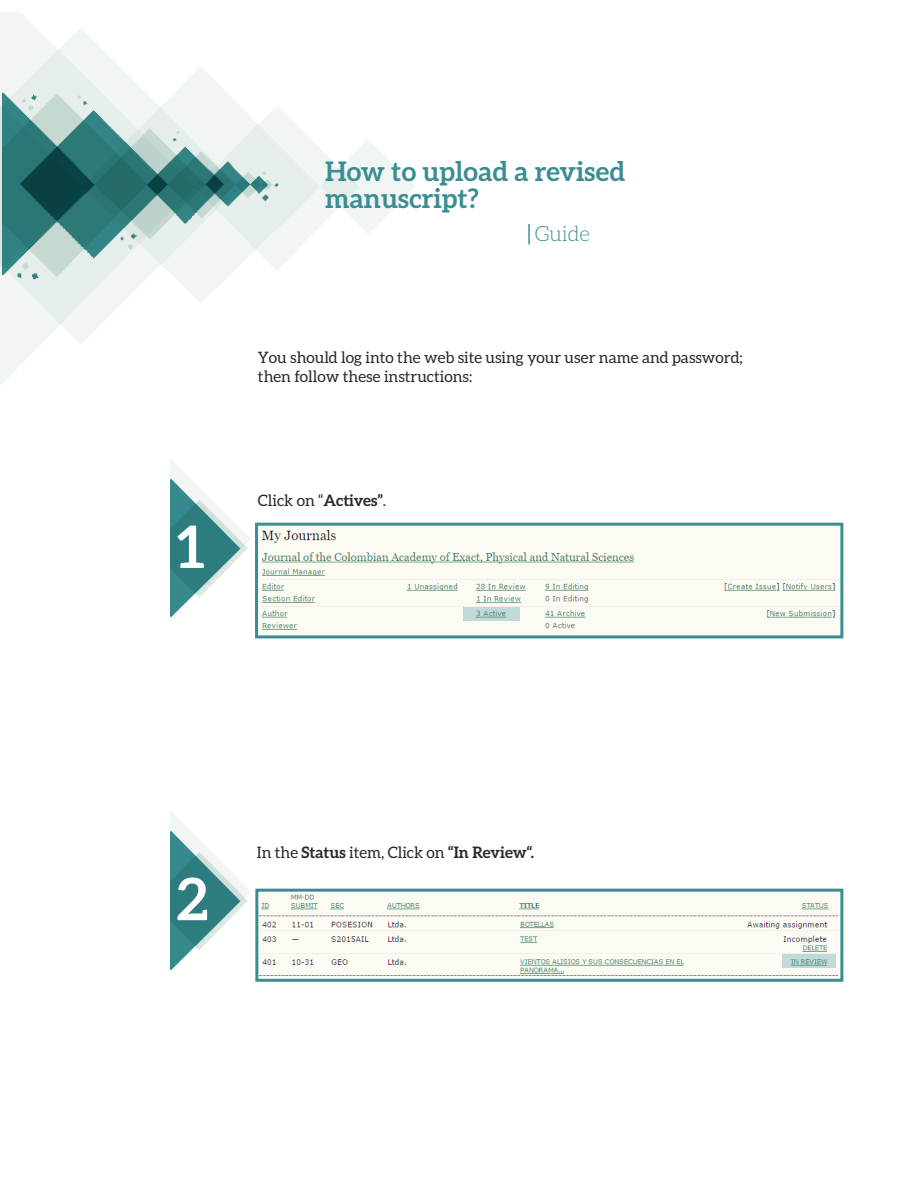
<style>
.page{position:relative;width:918px;height:1188px;background:#fff}
.page>*{position:absolute;margin:0;border:0;box-sizing:border-box;transform-origin:0 0}
.t1{font:700 58.5px "Aleo";color:#fff}
.t2{font:700 27px/27px "Aleo";color:#3a8e93}
.t3{font:300 21px "Aleo";color:#3a8e93}
.t4{font:15.75px/18.9px "Aleo";color:#282827}
.s1{font-weight:700}
</style>
<div class="page">
<img style="left:0;top:13px;width:415px;height:371px">
<hr style="left:528px;top:224px;width:2px;height:20px;background:#3a8e93">
<img style="left:170px;top:459px;width:80px;height:161px">
<img style="left:170px;top:811px;width:81px;height:162px">
<img style="left:259px;top:527px;width:580px;height:107px">
<div style="left:255px;top:523px;width:588px;height:115px;border:3px solid #3a8e93"></div>
<svg style="left:464px;top:607px;width:56px;height:14px"></svg>
<img style="left:259px;top:895px;width:580px;height:80px">
<div style="left:255px;top:889px;width:588px;height:93px;border:3px solid #3a8e93"></div>
<svg style="left:782px;top:955px;width:54px;height:13px"></svg>
<h1 class="t1" style="left:176px;top:513px;width:30px">1</h1>
<h2 class="t2" style="left:325px;top:158px;width:301px">How to upload a revised manuscript?</h2>
<h3 class="t3" style="left:535px;top:222px;width:57px">Guide</h3>
<p class="t4" style="left:258px;top:348px;width:486px">You should log into the web site using your user name and password; then follow these instructions:</p>
<p class="t4" style="left:258px;top:491px;width:130px">Click on “<span class="s1">Actives”</span>.</p>
<h1 class="t1" style="left:176px;top:865px;width:33px">2</h1>
<p class="t4" style="left:257px;top:843px;width:279px">In the <span class="s1">Status</span> item, Click on <span class="s1">“In Review“.</span></p>
</div>
